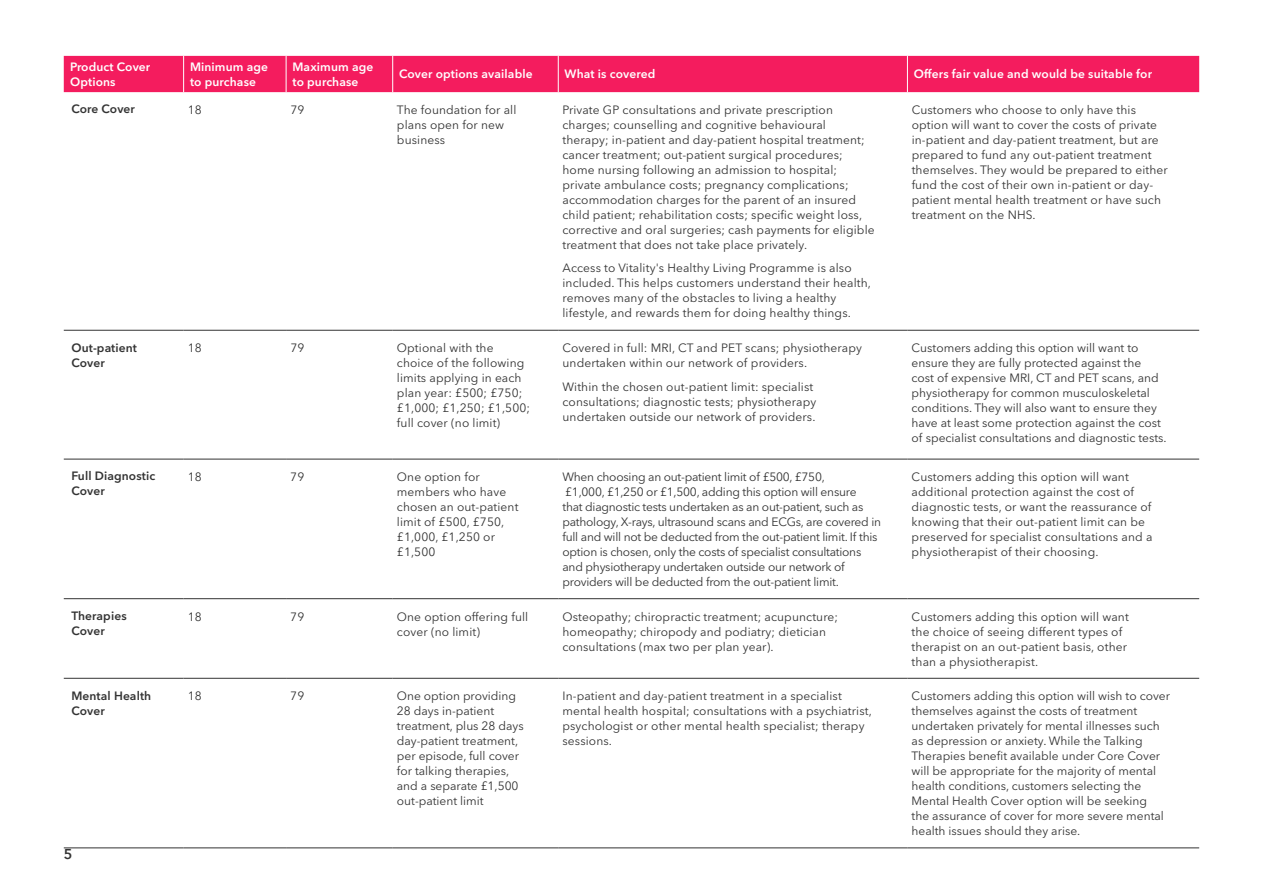
<style>
.page{position:relative;width:1263px;height:893px;background:#fff}
.page>*{position:absolute;margin:0;border:0;box-sizing:border-box;transform-origin:0 0}
.t1{font:600 14.25px "Avenir Next LT Pro";color:#333}
.t2{font:12px/15px "Avenir Next LT Pro";letter-spacing:.01em;color:#333}
.t3{font:12px/15px "Avenir Next LT Pro";letter-spacing:-.02em;color:#333}
.t4{font:600 12px/15px "Avenir Next LT Pro";letter-spacing:.01em;color:#fff}
.t5{font:600 12px/15px "Avenir Next LT Pro";letter-spacing:.01em;color:#333}
</style>
<div class="page">
<div style="left:64px;top:56px;width:1135px;height:36px;background:#f41c5e"></div>
<hr style="left:184px;top:330px;width:102px;height:1px;background:#333">
<hr style="left:286px;top:330px;width:107px;height:1px;background:#333">
<hr style="left:393px;top:330px;width:165px;height:1px;background:#333">
<hr style="left:558px;top:330px;width:349px;height:1px;background:#333">
<hr style="left:907px;top:330px;width:292px;height:1px;background:#333">
<hr style="left:393px;top:598px;width:165px;height:1px;background:#333">
<hr style="left:558px;top:598px;width:349px;height:1px;background:#333">
<hr style="left:907px;top:598px;width:292px;height:1px;background:#333">
<hr style="left:64px;top:330px;width:120px;height:1px;background:#333">
<hr style="left:64px;top:598px;width:120px;height:1px;background:#333">
<hr style="left:183px;top:56px;width:1px;height:36px;background:#fff">
<hr style="left:286px;top:56px;width:1px;height:36px;background:#fff">
<hr style="left:392px;top:56px;width:1px;height:36px;background:#fff">
<hr style="left:558px;top:56px;width:1px;height:36px;background:#fff">
<hr style="left:907px;top:56px;width:1px;height:36px;background:#fff">
<hr style="left:64px;top:678px;width:120px;height:1px;background:#333">
<hr style="left:184px;top:678px;width:102px;height:1px;background:#333">
<hr style="left:286px;top:678px;width:107px;height:1px;background:#333">
<hr style="left:393px;top:678px;width:165px;height:1px;background:#333">
<hr style="left:558px;top:678px;width:349px;height:1px;background:#333">
<hr style="left:907px;top:678px;width:292px;height:1px;background:#333">
<hr style="left:64px;top:848px;width:120px;height:1px;background:#333">
<hr style="left:184px;top:848px;width:102px;height:1px;background:#333">
<hr style="left:286px;top:848px;width:107px;height:1px;background:#333">
<hr style="left:393px;top:848px;width:165px;height:1px;background:#333">
<hr style="left:558px;top:848px;width:349px;height:1px;background:#333">
<hr style="left:907px;top:848px;width:292px;height:1px;background:#333">
<hr style="left:64px;top:459px;width:120px;height:1px;background:#333">
<hr style="left:184px;top:459px;width:102px;height:1px;background:#333">
<hr style="left:286px;top:459px;width:107px;height:1px;background:#333">
<hr style="left:393px;top:459px;width:165px;height:1px;background:#333">
<hr style="left:558px;top:459px;width:349px;height:1px;background:#333">
<hr style="left:907px;top:459px;width:292px;height:1px;background:#333">
<hr style="left:184px;top:598px;width:102px;height:1px;background:#333">
<hr style="left:286px;top:598px;width:107px;height:1px;background:#333">
<p class="t4" style="left:70px;top:59px;width:82px">Product Cover<br>Options</p>
<p class="t4" style="left:190px;top:59px;width:80px">Minimum age to purchase</p>
<p class="t4" style="left:292px;top:59px;width:82px">Maximum age to purchase</p>
<p class="t4" style="left:399px;top:67px;width:135px">Cover options available</p>
<p class="t4" style="left:565px;top:67px;width:92px">What is covered</p>
<p class="t4" style="left:914px;top:67px;width:240px">Offers fair value and would be suitable for</p>
<p class="t5" style="left:71px;top:102px;width:65px">Core Cover</p>
<p class="t2" style="left:188px;top:102px;width:16px">18</p>
<p class="t2" style="left:290px;top:102px;width:16px">79</p>
<p class="t2" style="left:397px;top:102px;width:121px">The foundation for all plans open for new business</p>
<p class="t2" style="left:562px;top:102px;width:314px">Private GP consultations and private prescription charges; counselling and cognitive behavioural therapy; in-patient and day-patient hospital treatment; cancer treatment; out-patient surgical procedures; home nursing following an admission to hospital; private ambulance costs; pregnancy complications; accommodation charges for the parent of an insured child patient; rehabilitation costs; specific weight loss, corrective and oral surgeries; cash payments for eligible treatment that does not take place privately.</p>
<p class="t2" style="left:562px;top:261px;width:310px">Access to Vitality's Healthy Living Programme is also included. This helps customers understand their health, removes many of the obstacles to living a healthy lifestyle, and rewards them for doing healthy things.</p>
<p class="t2" style="left:912px;top:102px;width:258px">Customers who choose to only have this option will want to cover the costs of private in-patient and day-patient treatment, but are prepared to fund any out-patient treatment themselves. They would be prepared to either fund the cost of their own in-patient or day&shy;patient mental health treatment or have such treatment on the NHS.</p>
<p class="t5" style="left:71px;top:340px;width:67px">Out-patient<br>Cover</p>
<p class="t2" style="left:188px;top:340px;width:16px">18</p>
<p class="t2" style="left:290px;top:340px;width:16px">79</p>
<p class="t2" style="left:397px;top:340px;width:135px">Optional with the choice of the following limits applying in each plan year: £500; £750; £1,000; £1,250; £1,500; full cover (no limit)</p>
<p class="t2" style="left:562px;top:340px;width:301px">Covered in full: MRI, CT and PET scans; physiotherapy undertaken within our network of providers.</p>
<p class="t2" style="left:562px;top:379px;width:255px">Within the chosen out-patient limit: specialist consultations; diagnostic tests; physiotherapy undertaken outside our network of providers.</p>
<p class="t2" style="left:912px;top:340px;width:257px">Customers adding this option will want to ensure they are fully protected against the cost of expensive MRI, CT and PET scans, and physiotherapy for common musculoskeletal conditions. They will also want to ensure they have at least some protection against the cost of specialist consultations and diagnostic tests.</p>
<p class="t5" style="left:71px;top:469px;width:85px">Full Diagnostic<br>Cover</p>
<p class="t2" style="left:188px;top:469px;width:16px">18</p>
<p class="t2" style="left:290px;top:469px;width:16px">79</p>
<p class="t2" style="left:397px;top:469px;width:123px">One option for members who have chosen an out-patient limit of £500, £750, £1,000, £1,250 or £1,500</p>
<p class="t3" style="left:562px;top:469px;width:320px">When choosing an out-patient limit of £500, £750,<br>£1,000, £1,250 or £1,500, adding this option will ensure<br>that diagnostic tests undertaken as an out-patient, such as pathology, X-rays, ultrasound scans and ECGs, are covered in full and will not be deducted from the out-patient limit. If this option is chosen, only the costs of specialist consultations and physiotherapy undertaken outside our network of providers will be deducted from the out-patient limit.</p>
<p class="t2" style="left:912px;top:469px;width:242px">Customers adding this option will want additional protection against the cost of diagnostic tests, or want the reassurance of knowing that their out-patient limit can be preserved for specialist consultations and a physiotherapist of their choosing.</p>
<p class="t5" style="left:71px;top:608px;width:57px">Therapies<br>Cover</p>
<p class="t2" style="left:188px;top:609px;width:16px">18</p>
<p class="t2" style="left:290px;top:609px;width:16px">79</p>
<p class="t2" style="left:397px;top:609px;width:133px">One option offering full cover (no limit)</p>
<p class="t2" style="left:562px;top:609px;width:277px">Osteopathy; chiropractic treatment; acupuncture; homeopathy; chiropody and podiatry; dietician consultations (max two per plan year).</p>
<p class="t2" style="left:912px;top:609px;width:219px">Customers adding this option will want the choice of seeing different types of therapist on an out-patient basis, other than a physiotherapist.</p>
<p class="t5" style="left:71px;top:688px;width:81px">Mental Health<br>Cover</p>
<p class="t2" style="left:188px;top:688px;width:16px">18</p>
<p class="t2" style="left:290px;top:688px;width:16px">79</p>
<p class="t2" style="left:397px;top:688px;width:128px">One option providing<br>28 days in-patient treatment, plus 28 days day-patient treatment, per episode, full cover for talking therapies, and a separate £1,500 out-patient limit</p>
<p class="t2" style="left:562px;top:688px;width:311px">In-patient and day-patient treatment in a specialist mental health hospital; consultations with a psychiatrist, psychologist or other mental health specialist; therapy sessions.</p>
<p class="t2" style="left:912px;top:688px;width:260px">Customers adding this option will wish to cover themselves against the costs of treatment undertaken privately for mental illnesses such as depression or anxiety. While the Talking Therapies benefit available under Core Cover will be appropriate for the majority of mental health conditions, customers selecting the Mental Health Cover option will be seeking<br>the assurance of cover for more severe mental health issues should they arise.</p>
<p class="t1" style="left:64px;top:846px;width:10px">5</p>
</div>
